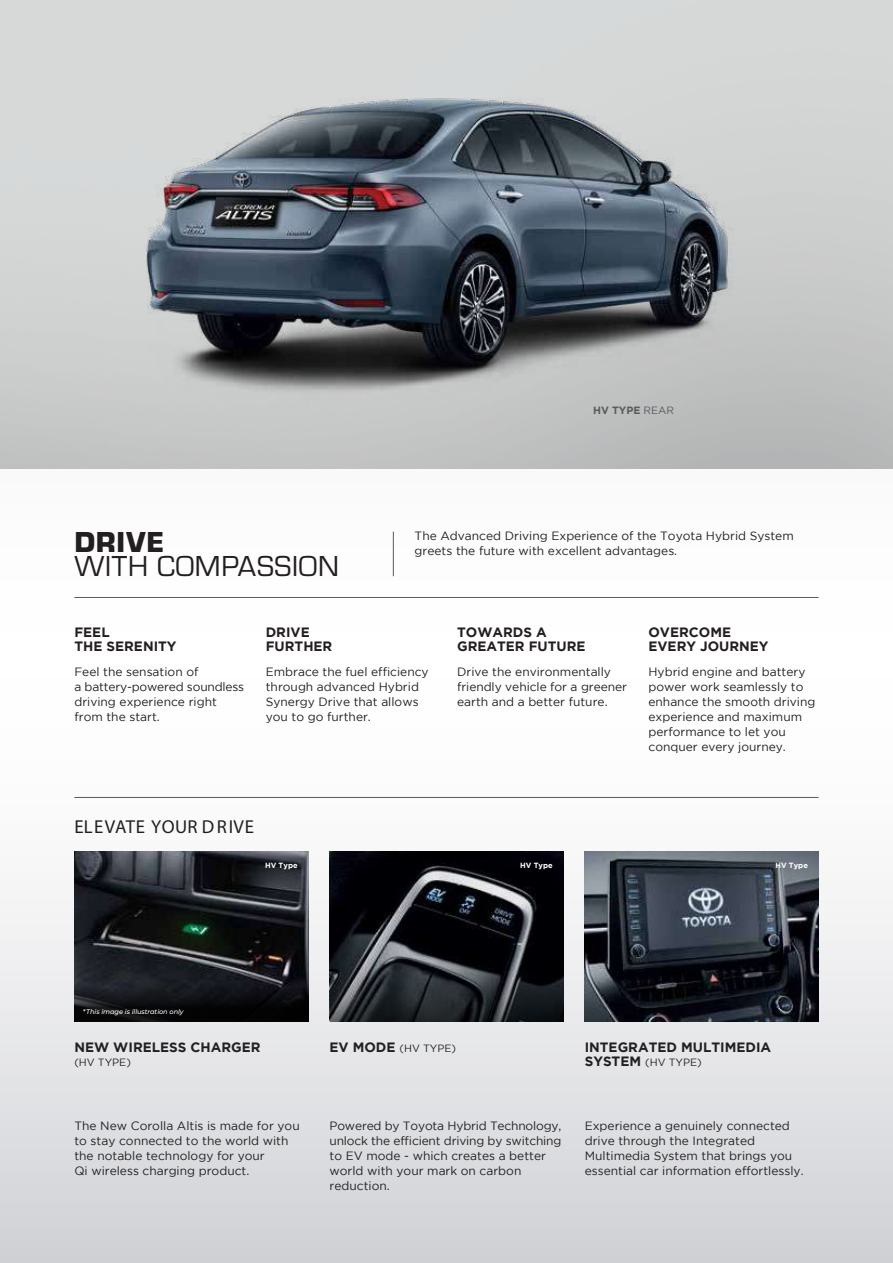
<style>
.page{position:relative;width:893px;height:1263px;background:#fff}
.page>*{position:absolute;margin:0;border:0;box-sizing:border-box;transform-origin:0 0}
.t1{font:30px "Eurostile EF";letter-spacing:.025em;color:#231f20}
.t2{font:900 30px "Eurostile EF";letter-spacing:.025em;color:#231f20}
.t3{font:18.75px "Myriad Pro";letter-spacing:.04em;color:#231f20}
.t4{font:700 13.5px/13.5px "Gotham";color:#231f20}
.t5{font:12px/15px "Gotham";color:#231f20}
.t6{font:10.5px "Gotham";color:#231f20}
.t7{font:700 10.5px "Gotham";color:#595a5c}
.t8{font:700 7.5px "Gotham";color:#fff}
.t9{font:italic 500 6.6px "Montserrat";letter-spacing:-.005em;color:#fff}
.s1{font-weight:400}
.s2{font-weight:700;font-size:13.5px}
</style>
<div class="page">
<div style="left:0;top:671px;width:893px;height:592px;background:linear-gradient(to bottom,#fff,#d2d3d7)"></div>
<img style="left:585px;top:852px;width:234px;height:170px">
<img style="left:74px;top:852px;width:234px;height:131px">
<svg style="left:74px;top:983px;width:234px;height:39px;background:#0f0f13"></svg>
<svg style="left:330px;top:852px;width:233px;height:170px;background:#1f2126"></svg>
<hr style="left:74px;top:797px;width:745px;height:1px;background:#595a5c">
<hr style="left:74px;top:597px;width:745px;height:1px;background:#595a5c">
<hr style="left:393px;top:531px;width:1px;height:45px;background:#595a5c">
<img style="left:95px;top:54px;width:679px;height:395px">
<p class="t7" style="left:593px;top:404px;width:83px">HV TYPE <span class="s1">REAR</span></p>
<h1 class="t2" style="left:74px;top:526px;width:91px">DRIVE</h1>
<h1 class="t1" style="left:74px;top:550px;width:266px">WITH COMPASSION</h1>
<p class="t5" style="left:415px;top:528px;width:381px">The Advanced Driving Experience of the Toyota Hybrid System greets the future with excellent advantages.</p>
<p class="t4" style="left:74px;top:625px;width:104px">FEEL<br>THE SERENITY</p>
<p class="t4" style="left:266px;top:625px;width:68px">DRIVE<br>FURTHER</p>
<p class="t4" style="left:457px;top:625px;width:130px">TOWARDS A<br>GREATER FUTURE</p>
<p class="t4" style="left:648px;top:625px;width:122px">OVERCOME<br>EVERY JOURNEY</p>
<p class="t5" style="left:74px;top:664px;width:171px">Feel the sensation of<br>a battery-powered soundless driving experience right from the start.</p>
<p class="t5" style="left:266px;top:664px;width:164px">Embrace the fuel efficiency through advanced Hybrid<br>Synergy Drive that allows you to go further.</p>
<p class="t5" style="left:457px;top:664px;width:171px">Drive the environmentally friendly vehicle for a greener earth and a better future.</p>
<p class="t5" style="left:648px;top:664px;width:169px">Hybrid engine and battery power work seamlessly to enhance the smooth driving experience and maximum performance to let you conquer every journey.</p>
<h2 class="t3" style="left:74px;top:815px;width:181px">ELEVATE YOUR DRIVE</h2>
<p class="t8" style="left:265px;top:861px;width:34px">HV Type</p>
<p class="t8" style="left:520px;top:861px;width:34px">HV Type</p>
<p class="t8" style="left:775px;top:861px;width:34px">HV Type</p>
<p class="t9" style="left:83px;top:1006px;width:102px">*This image is illustration only</p>
<p class="t4" style="left:74px;top:1040px;width:188px">NEW WIRELESS CHARGER</p>
<p class="t6" style="left:74px;top:1056px;width:58px">(HV TYPE)</p>
<p class="t5" style="left:74px;top:1118px;width:227px">The New Corolla Altis is made for you to stay connected to the world with the notable technology for your<br>Qi wireless charging product.</p>
<p class="t6" style="left:330px;top:1043px;width:128px"><span class="s2">EV MODE</span> (HV TYPE)</p>
<p class="t5" style="left:330px;top:1118px;width:233px">Powered by Toyota Hybrid Technology, unlock the efficient driving by switching to EV mode - which creates a better world with your mark on carbon reduction.</p>
<p class="t4" style="left:585px;top:1040px;width:188px">INTEGRATED MULTIMEDIA</p>
<p class="t6" style="left:585px;top:1056px;width:118px"><span class="s2">SYSTEM</span> (HV TYPE)</p>
<p class="t5" style="left:585px;top:1118px;width:220px">Experience a genuinely connected drive through the Integrated Multimedia System that brings you essential car information effortlessly.</p>
</div>
